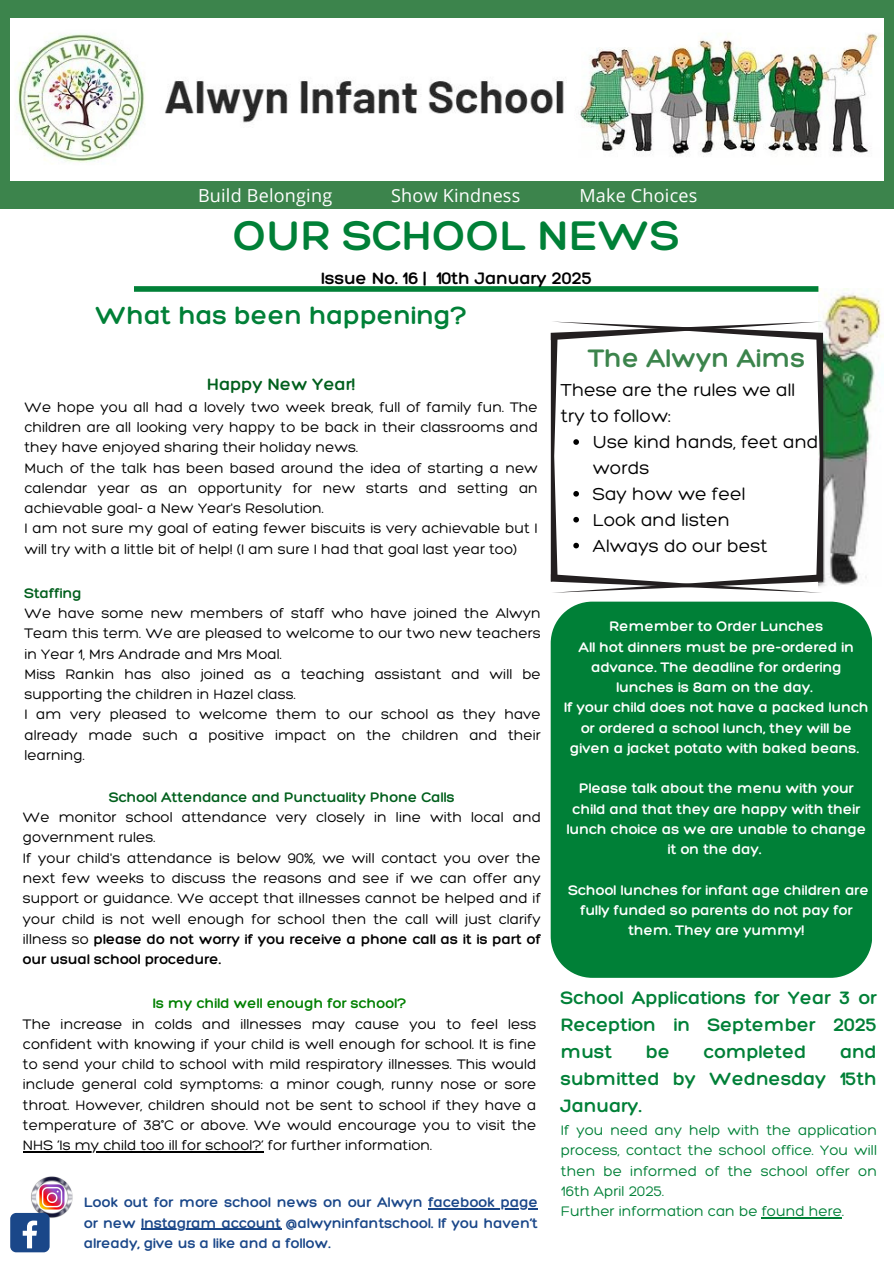
<style>
.page{position:relative;width:894px;height:1264px;background:#fff}
.page>*{position:absolute;margin:0;border:0;box-sizing:border-box;transform-origin:0 0}
.t1{font:300 45px "Hero";color:#008037}
.t2{font:300 27.45px "Hero";color:#3c844c}
.t3{font:300 27px "Hero";color:#008037}
.t4{font:300 19.5px/27px "Hero";color:#008037;text-align:justify}
.t5{font:300 18.75px/25.8px "Hero";color:#000}
.t6{font:18px "Open Sans";letter-spacing:.015em;color:#fff}
.t7{font:300 18px "Hero";color:#000}
.t8{font:300 18px "Hero";color:#005f1c}
.t9{font:300 15px/20.2px "Hero";color:#000;text-align:justify}
.t10{font:300 15px/20.2px "Hero";color:#fff;text-align:center}
.t11{font:300 15px/20.2px "Hero";color:#008037;text-align:justify}
.t12{font:300 15px "Hero";color:#1a4789}
.t13{font:300 15px "Hero";color:#005f1c}
.t14{font:300 15px "Hero";color:#008000}
.s1{font-style:inherit}
</style>
<div class="page">
<div style="left:0;top:0;width:893px;height:208px;background:#3c844c"></div>
<img style="left:818px;top:289px;width:65px;height:297px">
<img style="left:10px;top:19px;width:873px;height:162px">
<div style="left:134px;top:286px;width:684px;height:6px;background:#008037"></div>
<div style="left:550px;top:601px;width:322px;height:376px;background:#008037"></div>
<img style="left:31px;top:1176px;width:42px;height:42px">
<div style="left:10px;top:1212px;width:40px;height:40px;background:#1a4789;border-radius:6px"></div>
<svg style="left:23px;top:1220px;width:14px;height:28px"></svg>
<svg style="left:550px;top:321px;width:272px;height:272px"></svg>
<hr style="left:428px;top:1208px;width:110px;height:1px;background:#1a4789">
<hr style="left:141px;top:1228px;width:140px;height:1px;background:#1a4789">
<hr style="left:761px;top:1217px;width:80px;height:1px;background:#008037">
<hr style="left:23px;top:1151px;width:240px;height:1px;background:#000">
<p class="t6" style="left:198px;top:182px;width:136px">Build Belonging</p>
<p class="t6" style="left:391px;top:182px;width:131px">Show Kindness</p>
<p class="t6" style="left:579px;top:182px;width:119px">Make Choices</p>
<p class="t1" style="left:233px;top:207px;width:448px">OUR SCHOOL NEWS</p>
<p class="t7" style="left:321px;top:267px;width:272px">Issue No. 16 | 10th January 2025</p>
<p class="t3" style="left:95px;top:298px;width:373px">What has been happening?</p>
<p class="t8" style="left:207px;top:373px;width:150px">Happy New Year!</p>
<p class="t9" style="left:24px;top:396px;width:515px">We hope you all had a lovely two week break, full of family fun. The children are all looking very happy to be back in their classrooms and they have enjoyed sharing their holiday news.</p>
<p class="t9" style="left:24px;top:457px;width:515px">Much of the talk has been based around the idea of starting a new calendar year as an opportunity for new starts and setting an achievable goal- a New Year's Resolution.</p>
<p class="t9" style="left:24px;top:518px;width:515px">I am not sure my goal of eating fewer biscuits is very achievable but I will try with a little bit of help! (I am sure I had that goal last year too)</p>
<p class="t13" style="left:24px;top:583px;width:59px">Staffing</p>
<p class="t9" style="left:24px;top:602px;width:518px">We have some new members of staff who have joined the Alwyn Team this term. We are pleased to welcome to our two new teachers in Year 1, Mrs Andrade and Mrs Moal.</p>
<p class="t9" style="left:24px;top:663px;width:518px">Miss Rankin has also joined as a teaching assistant and will be supporting the children in Hazel class.</p>
<p class="t9" style="left:24px;top:704px;width:518px">I am very pleased to welcome them to our school as they have already made such a positive impact on the children and their learning.</p>
<p class="t13" style="left:109px;top:787px;width:347px">School Attendance and Punctuality Phone Calls</p>
<p class="t9" style="left:23px;top:806px;width:519px">We monitor school attendance very closely in line with local and government rules.</p>
<p class="t9" style="left:23px;top:847px;width:519px">If your child's attendance is below 90%, we will contact you over the next few weeks to discuss the reasons and see if we can offer any support or guidance. We accept that illnesses cannot be helped and if your child is not well enough for school then the call will just clarify illness so <span class="s1">please do not worry if you receive a phone call as it is part of our usual school procedure.</span></p>
<p class="t14" style="left:153px;top:994px;width:255px">Is my child well enough for school?</p>
<p class="t9" style="left:23px;top:1013px;width:515px">The increase in colds and illnesses may cause you to feel less confident with knowing if your child is well enough for school. It is fine to send your child to school with mild respiratory illnesses. This would include general cold symptoms: a minor cough, runny nose or sore throat. However, children should not be sent to school if they have a temperature of 38°C or above. We would encourage you to visit the</p>
<p class="t9" style="left:23px;top:1134px;width:411px">NHS ‘Is my child too ill for school?’ for further information.</p>
<h2 class="t12" style="left:84px;top:1193px;width:455px">Look out for more school news on our Alwyn facebook page</h2>
<p class="t12" style="left:84px;top:1213px;width:455px">or new Instagram account @alwyninfantschool. If you haven’t</p>
<h3 class="t12" style="left:84px;top:1233px;width:247px">already, give us a like and a follow.</h3>
<p class="t2" style="left:588px;top:341px;width:218px">The Alwyn Aims</p>
<p class="t5" style="left:560px;top:377px;width:236px">These are the rules we all try to follow:</p>
<p class="t5" style="left:592px;top:429px;width:227px">Use kind hands, feet and words</p>
<h3 class="t5" style="left:592px;top:480px;width:154px">Say how we feel</h3>
<h1 class="t5" style="left:592px;top:506px;width:139px">Look and listen</h1>
<h3 class="t5" style="left:592px;top:532px;width:176px">Always do our best</h3>
<p class="t10" style="left:609px;top:616px;width:215px">Remember to Order Lunches</p>
<p class="t10" style="left:578px;top:636px;width:277px">All hot dinners must be pre-ordered in advance. The deadline for ordering lunches is 8am on the day.</p>
<p class="t10" style="left:564px;top:697px;width:306px">If your child does not have a packed lunch or ordered a school lunch, they will be given a jacket potato with baked beans.</p>
<p class="t10" style="left:566px;top:778px;width:301px">Please talk about the menu with your child and that they are happy with their lunch choice as we are unable to change it on the day.</p>
<p class="t10" style="left:568px;top:879px;width:302px">School lunches for infant age children are fully funded so parents do not pay for them. They are yummy!</p>
<p class="t4" style="left:560px;top:984px;width:317px">School Applications for Year 3 or Reception in September 2025 must</p>
<p class="t4" style="left:560px;top:1038px;width:317px;text-indent:279px">and submitted by Wednesday 15th January.</p>
<p class="t11" style="left:560px;top:1119px;width:317px">If you need any help with the application process, contact the school office. You will then be informed of the school offer on 16th April 2025.</p>
<p class="t11" style="left:560px;top:1200px;width:285px">Further information can be found here.</p>
<p class="t4" style="left:646px;top:1038px;width:26px">be</p>
<p class="t4" style="left:703px;top:1038px;width:104px">completed</p>
</div>
